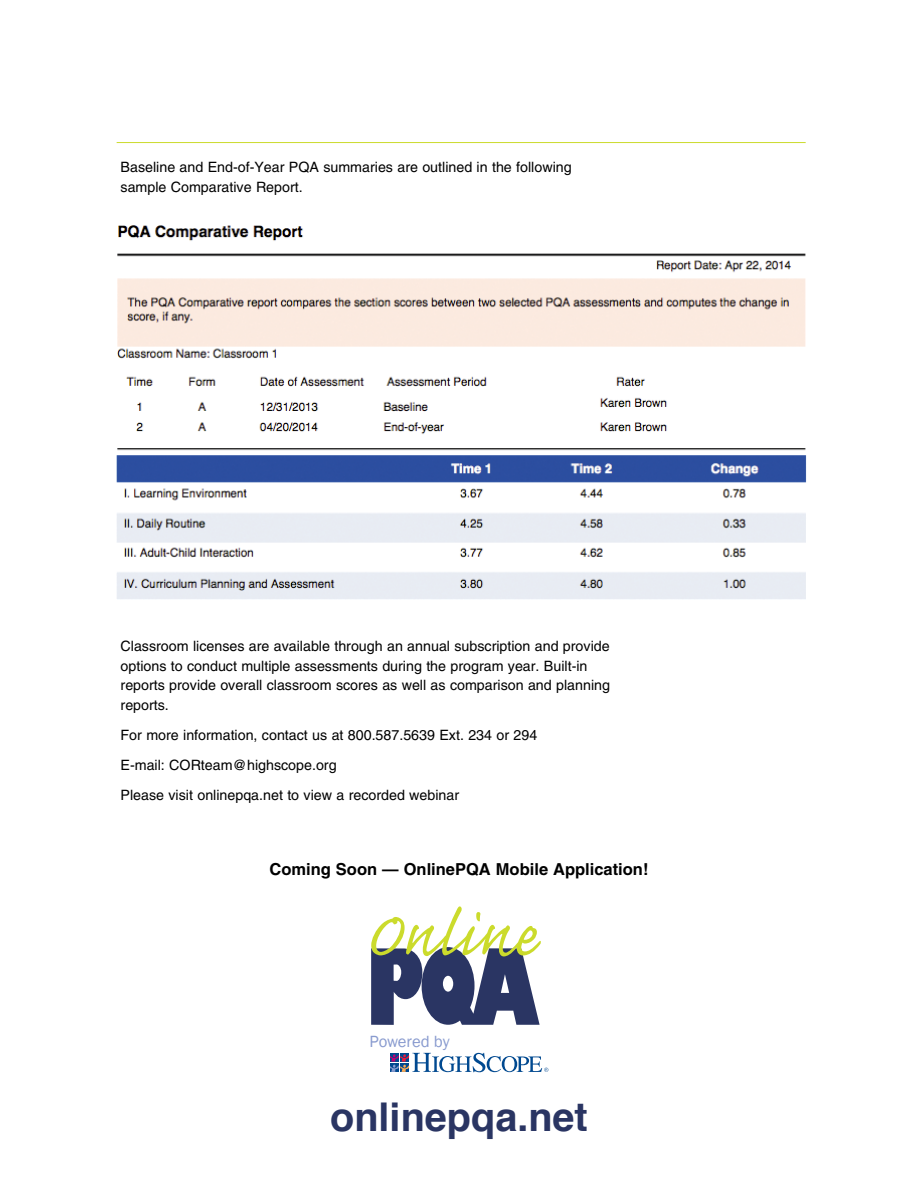
<style>
.page{position:relative;width:918px;height:1188px;background:#fff}
.page>*{position:absolute;margin:0;border:0;box-sizing:border-box;transform-origin:0 0}
.t1{font:700 39.6px "Helvetica";color:#2a3563}
.t2{font:16.65px "Franklin Gothic";letter-spacing:-.015em;color:#899bcf}
.t3{font:700 16.5px "Helvetica LT Std";color:#000}
.t4{font:14.25px/19.5px "Helvetica LT Std";color:#000}
</style>
<div class="page">
<svg style="left:390px;top:1053px;width:158px;height:19px"></svg>
<svg style="left:371px;top:906px;width:170px;height:119px"></svg>
<img style="left:116px;top:225px;width:691px;height:374px">
<hr style="left:117px;top:142px;width:689px;height:1px;background:#cbdb2c">
<p class="t4" style="left:121px;top:157px;width:453px">Baseline and End-of-Year PQA summaries are outlined in the following sample Comparative Report.</p>
<p class="t4" style="left:121px;top:636px;width:491px">Classroom licenses are available through an annual subscription and provide options to conduct multiple assessments during the program year. Built-in reports provide overall classroom scores as well as comparison and planning reports.</p>
<p class="t4" style="left:121px;top:720px;width:418px;line-height:30.3px">For more information, contact us at 800.587.5639 Ext. 234 or 294<br>E-mail: CORteam@highscope.org<br>Please visit onlinepqa.net to view a recorded webinar</p>
<p class="t3" style="left:269px;top:859px;width:381px">Coming Soon — OnlinePQA Mobile Application!</p>
<p class="t2" style="left:370px;top:1031px;width:81px">Powered by</p>
<h1 class="t1" style="left:330px;top:1085px;width:259px">onlinepqa.net</h1>
</div>
